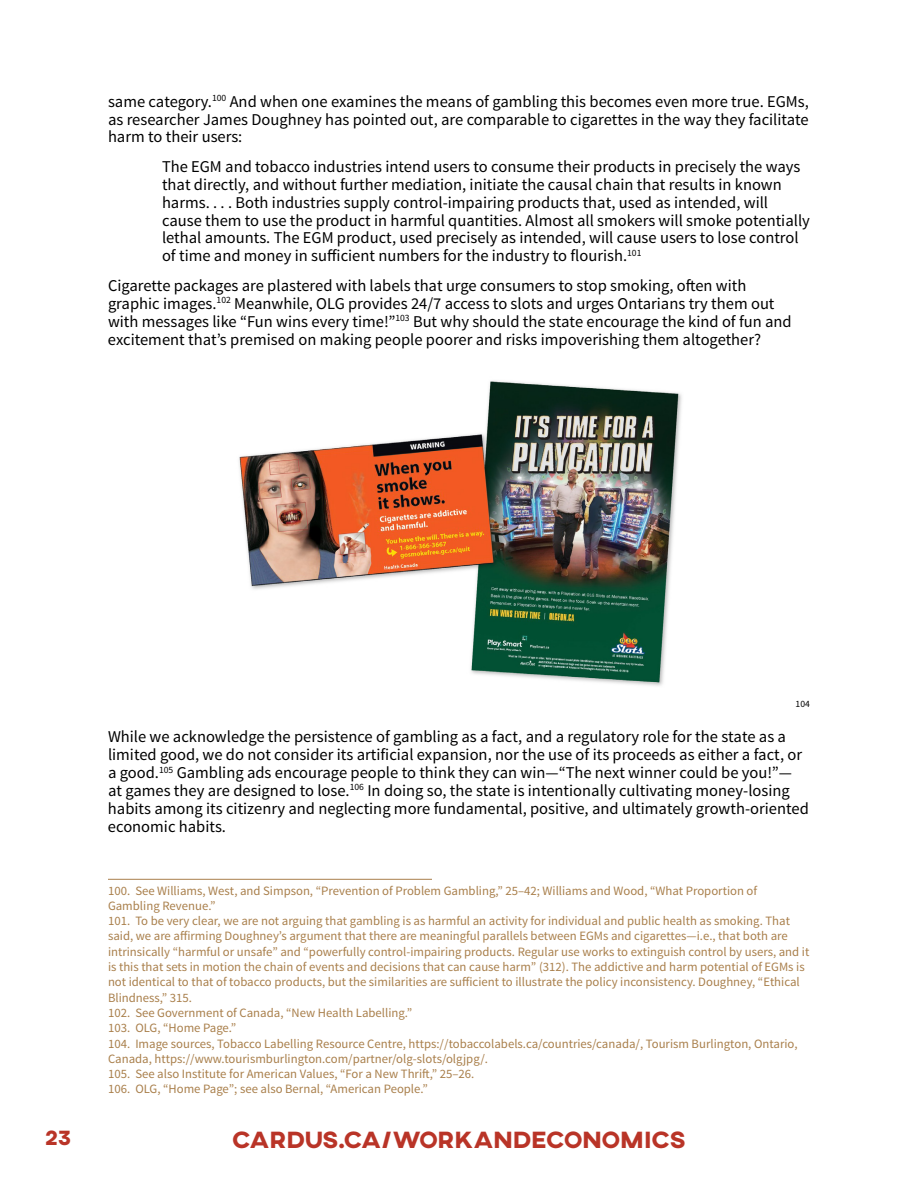
<style>
.page{position:relative;width:918px;height:1188px;background:#fff}
.page>*{position:absolute;margin:0;border:0;box-sizing:border-box;transform-origin:0 0}
.t1{font:800 24px "AXIS";color:#b93427}
.t2{font:800 21px "AXIS";color:#b93427}
.t3{font:16.5px/17.9px "Source Sans Pro";color:#000}
.t4{font:12.75px/15.3px "Source Sans Pro";color:#a97f4b}
.t5{font:9.6px "Source Sans Pro";color:#000}
</style>
<div class="page">
<hr style="left:108px;top:879px;width:324px;height:1px;background:#a97f4b">
<img style="left:239px;top:381px;width:443px;height:305px">
<p class="t3" style="left:108px;top:93px;width:702px;text-align:justify">same category.<sup>100</sup> And when one examines the means of gambling this becomes even more true. EGMs, as researcher James Doughney has pointed out, are comparable to cigarettes in the way they facilitate harm to their users:</p>
<p class="t3" style="left:162px;top:158px;width:649px">The EGM and tobacco industries intend users to consume their products in precisely the ways that directly, and without further mediation, initiate the causal chain that results in known harms. . . . Both industries supply control-impairing products that, used as intended, will cause them to use the product in harmful quantities. Almost all smokers will smoke potentially lethal amounts. The EGM product, used precisely as intended, will cause users to lose control of time and money in sufficient numbers for the industry to flourish.<sup>101</sup></p>
<p class="t3" style="left:108px;top:277px;width:685px">Cigarette packages are plastered with labels that urge consumers to stop smoking, often with graphic images.<sup>102</sup> Meanwhile, OLG provides 24/7 access to slots and urges Ontarians try them out with messages like “Fun wins every time!”<sup>103</sup> But why should the state encourage the kind of fun and excitement that’s premised on making people poorer and risks impoverishing them altogether?</p>
<p class="t5" style="left:796px;top:698px;width:16px">104</p>
<p class="t3" style="left:108px;top:728px;width:702px">While we acknowledge the persistence of gambling as a fact, and a regulatory role for the state as a limited good, we do not consider its artificial expansion, nor the use of its proceeds as either a fact, or a good.<sup>105</sup> Gambling ads encourage people to think they can win—“The next winner could be you!”— at games they are designed to lose.<sup>106</sup> In doing so, the state is intentionally cultivating money-losing habits among its citizenry and neglecting more fundamental, positive, and ultimately growth-oriented economic habits.</p>
<p class="t4" style="left:108px;top:883px;width:703px">100. See Williams, West, and Simpson, “Prevention of Problem Gambling,” 25–42; Williams and Wood, “What Proportion of Gambling Revenue.”<br>101. To be very clear, we are not arguing that gambling is as harmful an activity for individual and public health as smoking. That said, we are affirming Doughney’s argument that there are meaningful parallels between EGMs and cigarettes—i.e., that both are intrinsically “harmful or unsafe” and “powerfully control-impairing products. Regular use works to extinguish control by users, and it is this that sets in motion the chain of events and decisions that can cause harm” (312). The addictive and harm potential of EGMs is not identical to that of tobacco products, but the similarities are sufficient to illustrate the policy inconsistency. Doughney, “Ethical Blindness,” 315.<br>102. See Government of Canada, “New Health Labelling.”<br>103. OLG, “Home Page.”<br>104. Image sources, Tobacco Labelling Resource Centre, https://tobaccolabels.ca/countries/canada/, Tourism Burlington, Ontario, Canada, https://www.tourismburlington.com/partner/olg-slots/olgjpg/.<br>105. See also Institute for American Values, “For a New Thrift,” 25–26.<br>106. OLG, “Home Page”; see also Bernal, “American People.”</p>
<p class="t2" style="left:45px;top:1124px;width:28px">23</p>
<h1 class="t1" style="left:232px;top:1124px;width:455px">CARDUS.CA/WORKANDECONOMICS</h1>
</div>
